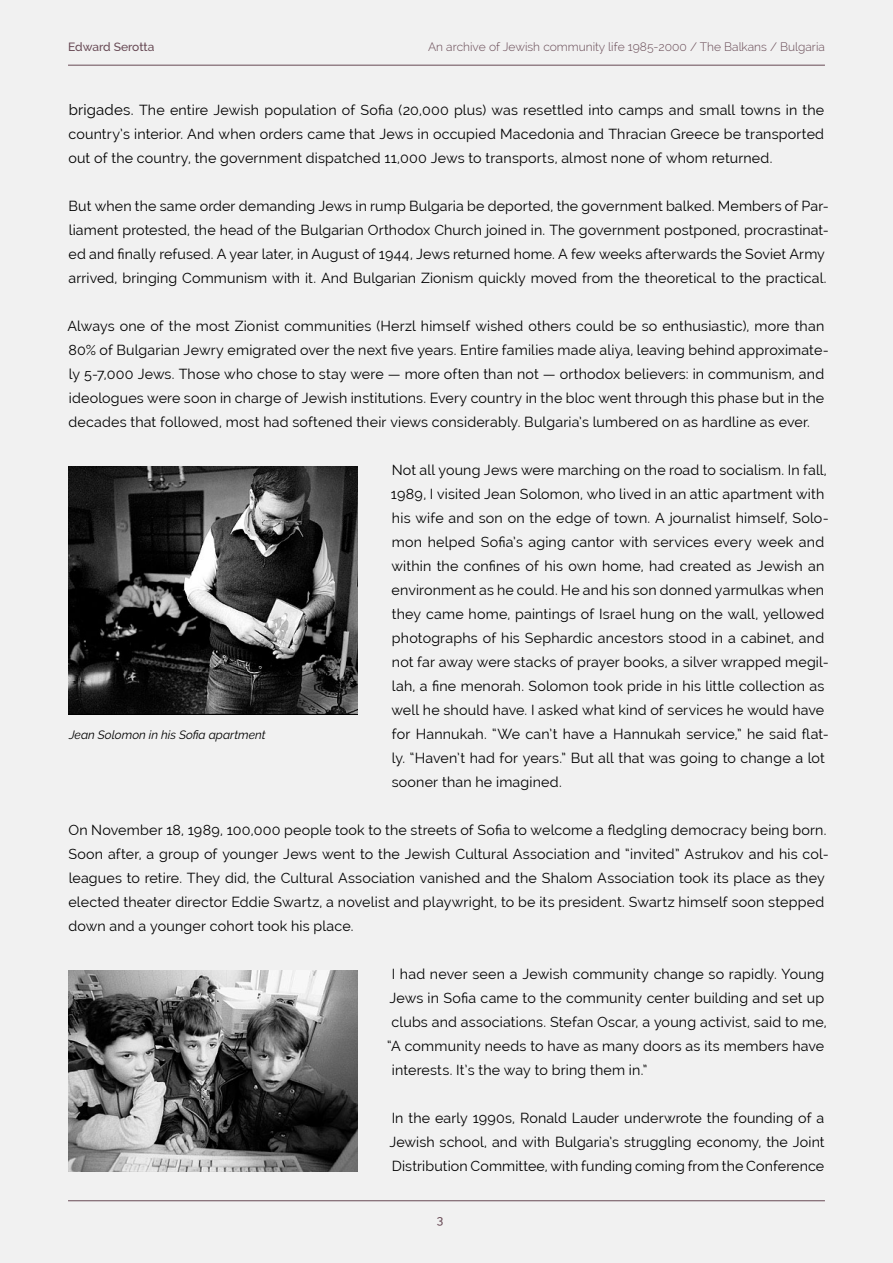
<style>
.page{position:relative;width:893px;height:1263px;background:#f1f1f1}
.page>*{position:absolute;margin:0;border:0;box-sizing:border-box;transform-origin:0 0}
.t1{font:14.25px/24px "Raleway";letter-spacing:.01em;color:#000}
.t2{font:300 12px "Raleway";color:#674954}
.t3{font:italic 12px "Raleway";color:#000}
.t4{font:500 12px "Raleway";letter-spacing:-.005em;color:#674954}
.s1{font-size:15px}
</style>
<div class="page">
<hr style="left:68px;top:65px;width:757px;height:1px;background:#674954">
<hr style="left:68px;top:1200px;width:757px;height:1px;background:#674954">
<img style="left:68px;top:467px;width:289px;height:248px">
<img style="left:68px;top:971px;width:289px;height:200px">
<p class="t4" style="left:68px;top:40px;width:88px">Edward Serotta</p>
<p class="t2" style="left:428px;top:40px;width:398px">An archive of Jewish community life 1985-2000 / The Balkans / Bulgaria</p>
<p class="t1" style="left:68px;top:98px;width:757px;text-align:justify"><span class="s1">brigades.</span> The entire Jewish population of Sofia (20,000 plus) was resettled into camps and small towns in the country’s interior. And when orders came that Jews in occupied Macedonia and Thracian Greece be transported out of the country, the government dispatched 11,000 Jews to transports, almost none of whom returned.</p>
<p class="t1" style="left:68px;top:194px;width:762px">But when the same order demanding Jews in rump Bulgaria be deported, the government balked. Members of Par&shy;liament protested, the head of the Bulgarian Orthodox Church joined in. The government postponed, procrastinat&shy;ed and finally refused. A year later, in August of 1944, Jews returned home. A few weeks afterwards the Soviet Army arrived, bringing Communism with it. And Bulgarian Zionism quickly moved from the theoretical to the practical.</p>
<p class="t1" style="left:67px;top:314px;width:763px">Always one of the most Zionist communities (Herzl himself wished others could be so enthusiastic), more than 80% of Bulgarian Jewry emigrated over the next five years. Entire families made aliya, leaving behind approximate&shy;ly 5-7,000 Jews. Those who chose to stay were — more often than not — orthodox believers: in communism, and ideologues were soon in charge of Jewish institutions. Every country in the bloc went through this phase but in the decades that followed, most had softened their views considerably. Bulgaria’s lumbered on as hardline as ever.</p>
<p class="t1" style="left:391px;top:458px;width:439px">Not all young Jews were marching on the road to socialism. In fall, 1989, I visited Jean Solomon, who lived in an attic apartment with his wife and son on the edge of town. A journalist himself, Solo&shy;mon helped Sofia’s aging cantor with services every week and within the confines of his own home, had created as Jewish an environment as he could. He and his son donned yarmulkas when they came home, paintings of Israel hung on the wall, yellowed photographs of his Sephardic ancestors stood in a cabinet, and not far away were stacks of prayer books, a silver wrapped megil&shy;lah, a fine menorah. Solomon took pride in his little collection as well he should have. I asked what kind of services he would have for Hannukah. “We can’t have a Hannukah service,” he said flat&shy;ly. “Haven’t had for years.” But all that was going to change a lot sooner than he imagined.</p>
<p class="t1" style="left:68px;top:818px;width:762px">On November 18, 1989, 100,000 people took to the streets of Sofia to welcome a fledgling democracy being born.<br>Soon after, a group of younger Jews went to the Jewish Cultural Association and “invited” Astrukov and his col&shy;leagues to retire. They did, the Cultural Association vanished and the Shalom Association took its place as they elected theater director Eddie Swartz, a novelist and playwright, to be its president. Swartz himself soon stepped down and a younger cohort took his place.</p>
<p class="t1" style="left:392px;top:962px;width:434px">I had never seen a Jewish community change so rapidly. Young</p>
<p class="t1" style="left:389px;top:986px;width:436px">Jews in Sofia came to the community center building and set up</p>
<p class="t1" style="left:392px;top:1010px;width:437px">clubs and associations. Stefan Oscar, a young activist, said to me,</p>
<p class="t1" style="left:387px;top:1034px;width:438px">“A community needs to have as many doors as its members have</p>
<p class="t1" style="left:392px;top:1058px;width:257px">interests. It’s the way to bring them in.”</p>
<p class="t1" style="left:389px;top:1106px;width:437px;text-align:justify">In the early 1990s, Ronald Lauder underwrote the founding of a Jewish school, and with Bulgaria’s struggling economy, the Joint Distribution Committee, with funding coming from the Conference</p>
<p class="t3" style="left:69px;top:728px;width:198px">Jean Solomon in his Sofia apartment</p>
<p class="t4" style="left:437px;top:1213px;width:8px">3</p>
</div>
